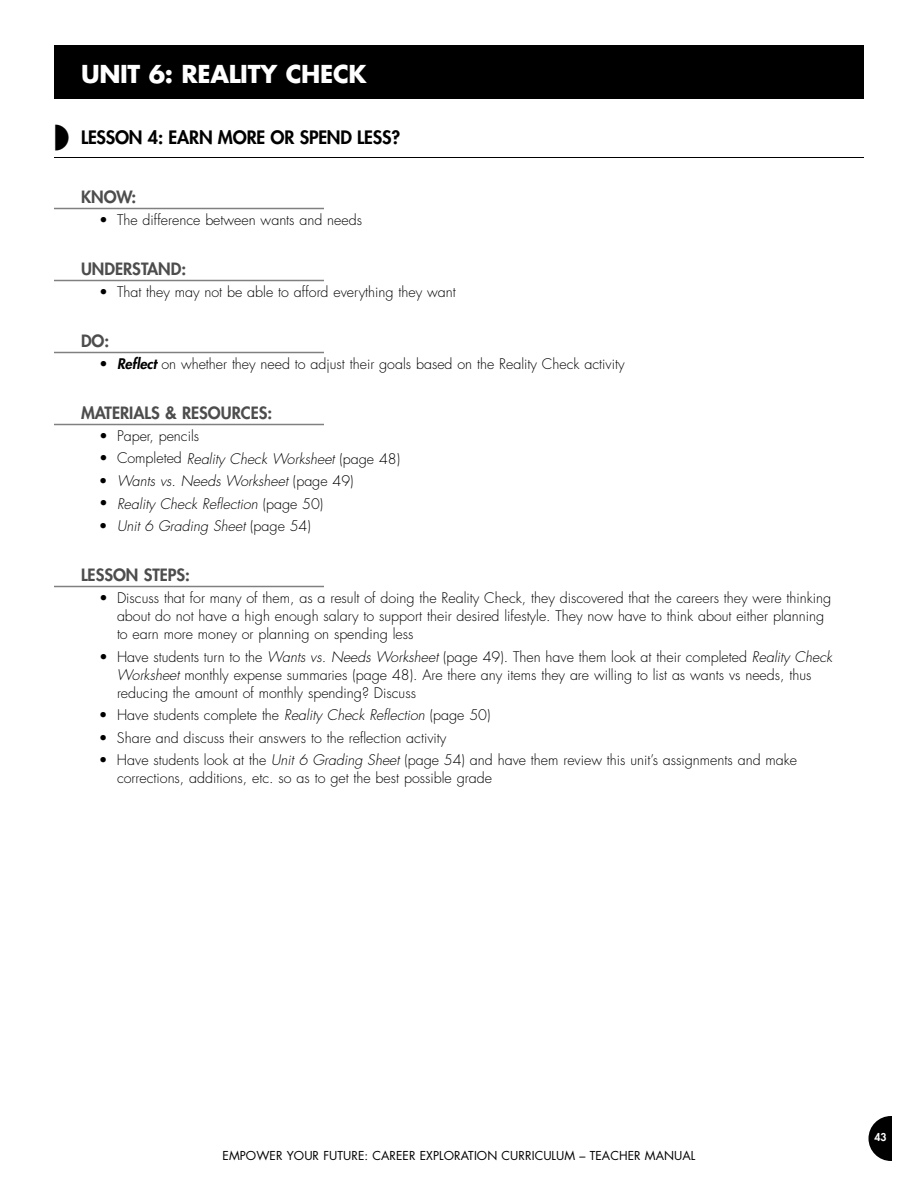
<style>
.page{position:relative;width:918px;height:1188px;background:#fff}
.page>*{position:absolute;margin:0;border:0;box-sizing:border-box;transform-origin:0 0}
.t1{font:700 24px "Futura";letter-spacing:-.015em;color:#fff}
.t2{font:800 18px "Futura";letter-spacing:-.01em;color:#000}
.t3{font:800 16.5px "Futura";color:#4d4d4d}
.t4{font:300 14.25px/18px "Futura";color:#000}
.t5{font:italic 300 14.25px "Futura";color:#000}
.t6{font:12px "Futura";letter-spacing:.005em;color:#000}
.t7{font:800 10.5px "Futura";color:#fff}
.s1{font-weight:800;font-style:italic}
.s2{font-style:normal}
.s3{font-style:italic}
</style>
<div class="page">
<div style="left:868px;top:1116px;width:46px;height:45px;background:#000;border-radius:50%"></div>
<div style="left:892px;top:1112px;width:26px;height:54px;background:#fff"></div>
<div style="left:54px;top:45px;width:810px;height:54px;background:#000"></div>
<hr style="left:54px;top:157px;width:810px;height:1px;background:#000">
<hr style="left:54px;top:208px;width:270px;height:1px;background:#808080">
<hr style="left:54px;top:280px;width:270px;height:1px;background:#808080">
<hr style="left:54px;top:352px;width:270px;height:1px;background:#808080">
<hr style="left:54px;top:424px;width:270px;height:1px;background:#808080">
<hr style="left:54px;top:586px;width:270px;height:1px;background:#808080">
<h1 class="t1" style="left:81px;top:63px;width:287px">UNIT 6: REALITY CHECK</h1>
<p class="t2" style="left:54px;top:129px;width:348px">◗ LESSON 4: EARN MORE OR SPEND LESS?</p>
<p class="t3" style="left:81px;top:189px;width:57px">KNOW:</p>
<p class="t4" style="left:99px;top:212px;width:265px">• The difference between wants and needs</p>
<p class="t3" style="left:81px;top:261px;width:107px">UNDERSTAND:</p>
<p class="t4" style="left:99px;top:284px;width:358px">• That they may not be able to afford everything they want</p>
<p class="t3" style="left:81px;top:333px;width:30px">DO:</p>
<p class="t4" style="left:99px;top:356px;width:527px">• <span class="s1">Reflect</span> on whether they need to adjust their goals based on the Reality Check activity</p>
<p class="t3" style="left:81px;top:405px;width:193px">MATERIALS &amp; RESOURCES:</p>
<p class="t4" style="left:99px;top:428px;width:102px">• Paper, pencils</p>
<p class="t5" style="left:99px;top:452px;width:303px"><span class="s2">• C o m p l eted</span> Reality Check Worksheet <span class="s2">( pa g e 4 8 )</span></p>
<p class="t5" style="left:99px;top:474px;width:256px"><span class="s2">•</span> Wants vs. Needs Worksheet <span class="s2">( p a g e 4 9 )</span></p>
<p class="t5" style="left:99px;top:497px;width:226px"><span class="s2">•</span> Reality Check Reflection <span class="s2">( p a g e 5 0 )</span></p>
<p class="t5" style="left:99px;top:519px;width:213px"><span class="s2">•</span> Unit 6 Grading Sheet <span class="s2">( p a g e 5 4 )</span></p>
<p class="t3" style="left:81px;top:567px;width:111px">LESSON STEPS:</p>
<p class="t4" style="left:117px;top:590px;width:716px;text-indent:-18px">• Discuss that for many of them, as a result of doing the Reality Check, they discovered that the careers they were thinking about do not have a high enough salary to support their desired lifestyle. They now have to think about either planning to earn more money or planning on spending less</p>
<p class="t4" style="left:117px;top:649px;width:717px;text-indent:-18px">• Have students turn to the <span class="s3">Wants vs. Needs Worksheet</span> (page 49). Then have them look at their completed <span class="s3">Reality Check<br>Worksheet</span> monthly expense summaries (page 48). Are there any items they are willing to list as wants vs needs, thus reducing the amount of monthly spending? Discuss</p>
<p class="t4" style="left:99px;top:707px;width:393px">• Have students complete the <span class="s3">Reality Check Reflection</span> (page 50)</p>
<p class="t4" style="left:99px;top:730px;width:349px">• Share and discuss their answers to the reflection activity</p>
<p class="t4" style="left:117px;top:752px;width:682px;text-indent:-18px">• Have students look at the <span class="s3">Unit 6 Grading Sheet</span> (page 54) and have them review this unit’s assignments and make corrections, additions, etc. so as to get the best possible grade</p>
<p class="t6" style="left:223px;top:1150px;width:474px">EMPOWER YOUR FUTURE: CAREER EXPLORATION CURRICULUM – TEACHER MANUAL</p>
<p class="t7" style="left:874px;top:1132px;width:14px">43</p>
</div>
